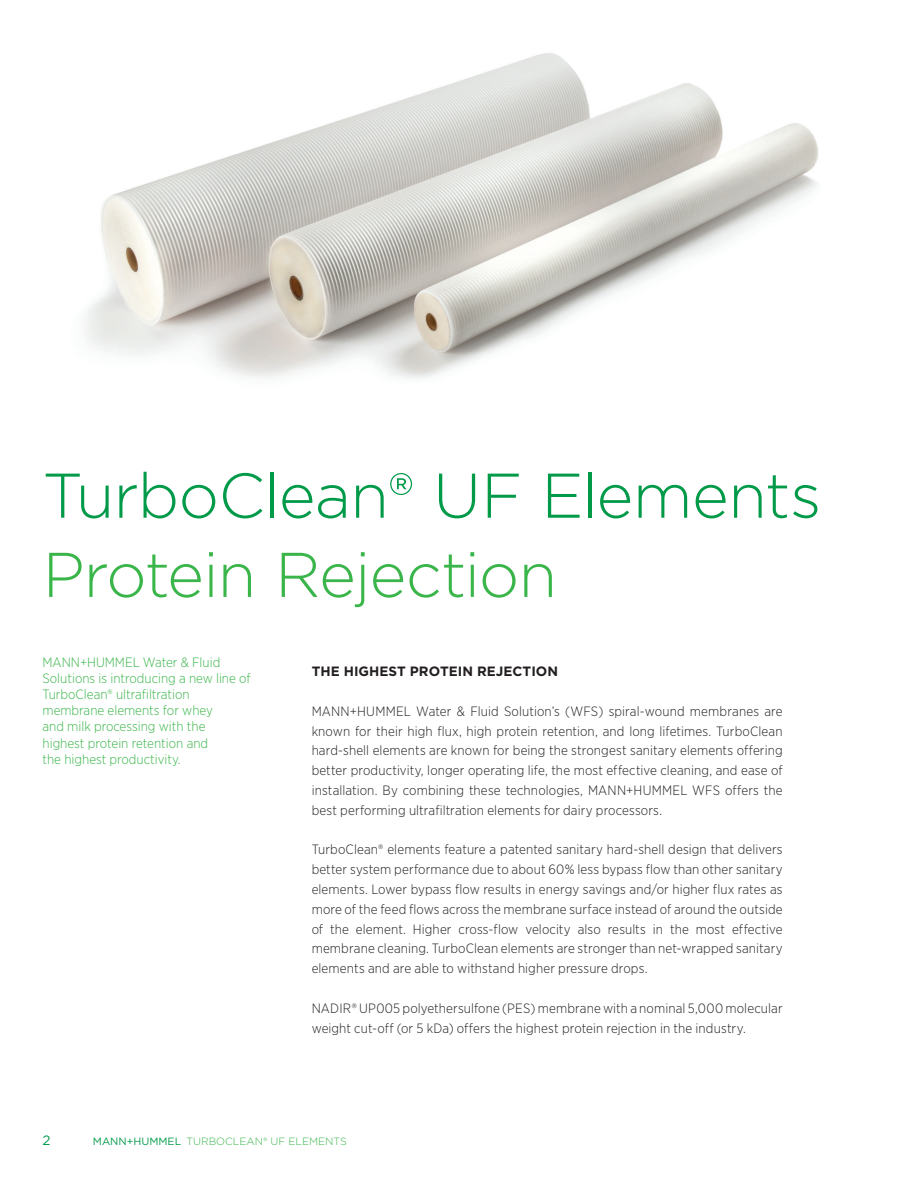
<style>
.page{position:relative;width:918px;height:1188px;background:#fff}
.page>*{position:absolute;margin:0;border:0;box-sizing:border-box;transform-origin:0 0}
.t1{font:300 63px "Gotham";letter-spacing:-.01em;color:#009a49}
.t2{font:300 63px "Gotham";letter-spacing:-.02em;color:#3ab54a}
.t3{font:300 13.5px/19.8px "Gotham Narrow";letter-spacing:.01em;color:#231f20;text-align:justify}
.t4{font:300 13.5px/16.2px "Gotham Narrow";color:#3ab54a}
.t5{font:700 13.5px "Gotham";color:#231f20}
.t6{font:13.5px "Gotham";color:#009a49}
.t7{font:300 10.5px "Gotham";color:#3ab54a}
.s1{font-weight:400;color:#009a49}
</style>
<div class="page">
<img style="left:85px;top:53px;width:734px;height:326px">
<h1 class="t1" style="left:43px;top:456px;width:780px">TurboClean® UF Elements</h1>
<h1 class="t2" style="left:43px;top:535px;width:516px">Protein Rejection</h1>
<p class="t4" style="left:43px;top:653px;width:210px">MANN+HUMMEL Water &amp; Fluid<br>Solutions is introducing a new line of<br>TurboClean® ultrafiltration membrane elements for whey<br>and milk processing with the highest protein retention and<br>the highest productivity.</p>
<p class="t5" style="left:312px;top:662px;width:248px">THE HIGHEST PROTEIN REJECTION</p>
<p class="t3" style="left:312px;top:701px;width:473px">MANN+HUMMEL Water &amp; Fluid Solution’s (WFS) spiral-wound membranes are known for their high flux, high protein retention, and long lifetimes. TurboClean hard-shell elements are known for being the strongest sanitary elements offering better productivity, longer operating life, the most effective cleaning, and ease of installation. By combining these technologies, MANN+HUMMEL WFS offers the best performing ultrafiltration elements for dairy processors.</p>
<p class="t3" style="left:312px;top:839px;width:473px">TurboClean® elements feature a patented sanitary hard-shell design that delivers better system performance due to about 60% less bypass flow than other sanitary elements. Lower bypass flow results in energy savings and/or higher flux rates as more of the feed flows across the membrane surface instead of around the outside of the element. Higher cross-flow velocity also results in the most effective membrane cleaning. TurboClean elements are stronger than net-wrapped sanitary elements and are able to withstand higher pressure drops.</p>
<p class="t3" style="left:312px;top:998px;width:473px">NADIR® UP005 polyethersulfone (PES) membrane with a nominal 5,000 molecular weight cut-off (or 5 kDa) offers the highest protein rejection in the industry.</p>
<p class="t6" style="left:43px;top:1132px;width:10px">2</p>
<p class="t7" style="left:93px;top:1135px;width:255px"><span class="s1">MANN+HUMMEL</span> TURBOCLEAN® UF ELEMENTS</p>
</div>
